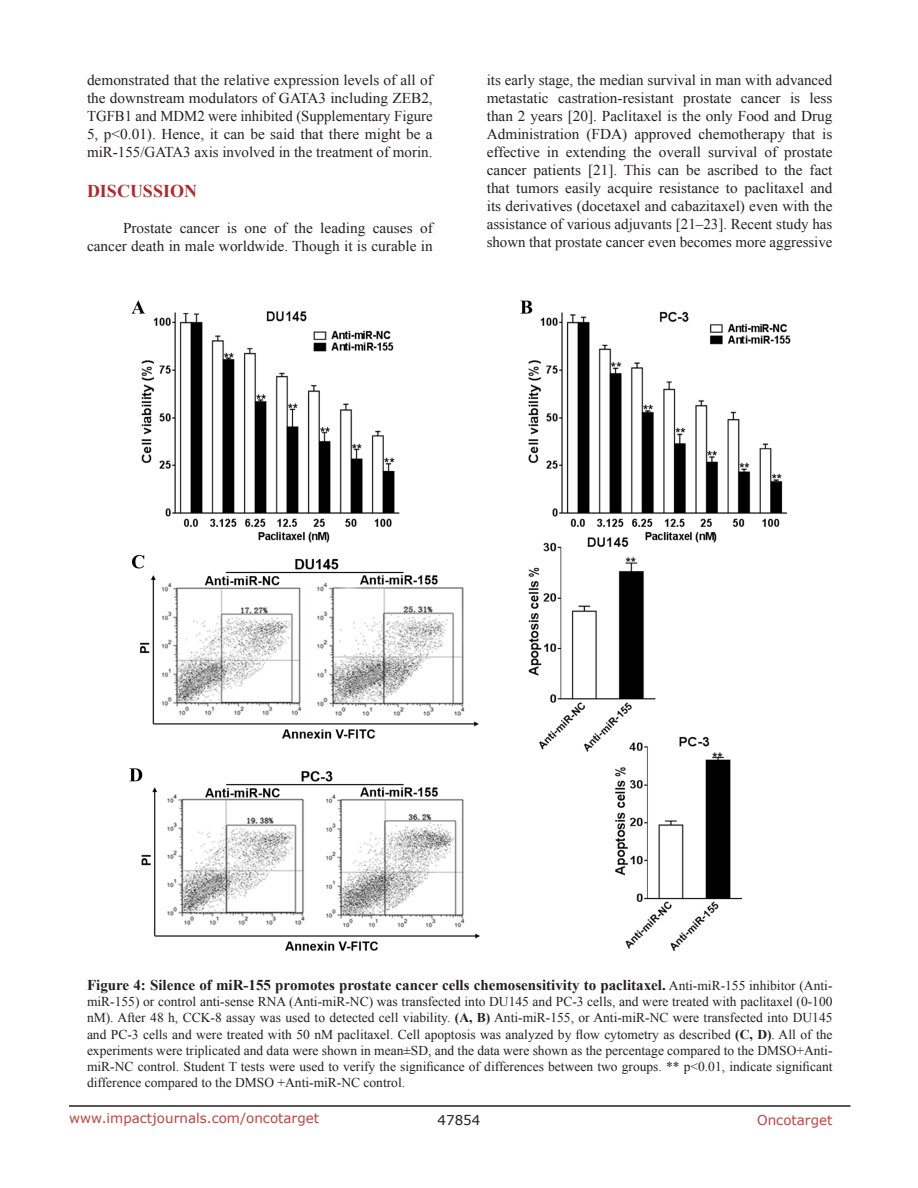
<style>
.page{position:relative;width:918px;height:1188px;background:#fff}
.page>*{position:absolute;margin:0;border:0;box-sizing:border-box;transform-origin:0 0}
.Heading{font:700 18px "Times New Roman";color:#ac2b31}
.BodyText{font:15px/18px "Times New Roman";color:#231f20;text-align:justify}
.figuretext{font:700 15px "Times New Roman";color:#231f20}
.figuretext-2{font:13.5px/16.2px "Times New Roman";color:#231f20;text-align:justify}
.t1{font:13.5px "Verdana";color:#c24141}
.t2{font:13.5px "Verdana";color:#231f20}
.s1{font-weight:400;font-size:13.5px}
.s2{font-weight:700}
</style>
<div class="page">
<hr style="left:69px;top:1105px;width:781px;height:2px;background:#231f20">
<img style="left:129px;top:300px;width:662px;height:651px">
<p class="BodyText" style="left:87px;top:71px;width:347px">demonstrated that the relative expression levels of all of the downstream modulators of GATA3 including ZEB2, TGFB1 and MDM2 were inhibited (Supplementary Figure 5, p&lt;0.01). Hence, it can be said that there might be a miR-155/GATA3 axis involved in the treatment of morin.</p>
<p class="Heading" style="left:87px;top:179px;width:112px">DISCUSSION</p>
<p class="BodyText" style="left:87px;top:219px;width:347px;text-align:right">Prostate cancer is one of the leading causes of cancer death in male worldwide. Though it is curable in</p>
<p class="BodyText" style="left:487px;top:71px;width:347px">its early stage, the median survival in man with advanced metastatic castration-resistant prostate cancer is less than 2 years [20]. Paclitaxel is the only Food and Drug Administration (FDA) approved chemotherapy that is effective in extending the overall survival of prostate cancer patients [21]. This can be ascribed to the fact that tumors easily acquire resistance to paclitaxel and its derivatives (docetaxel and cabazitaxel) even with the assistance of various adjuvants [21–23]. Recent study has shown that prostate cancer even becomes more aggressive</p>
<p class="figuretext" style="left:87px;top:975px;width:747px">Figure 4: Silence of miR-155 promotes prostate cancer cells chemosensitivity to paclitaxel. <span class="s1">Anti-miR-155 inhibitor (Anti-</span></p>
<p class="figuretext-2" style="left:87px;top:993px;width:747px">miR-155) or control anti-sense RNA (Anti-miR-NC) was transfected into DU145 and PC-3 cells, and were treated with paclitaxel (0-100 nM). After 48 h, CCK-8 assay was used to detected cell viability. <span class="s2">(A, B)</span> Anti-miR-155, or Anti-miR-NC were transfected into DU145 and PC-3 cells and were treated with 50 nM paclitaxel. Cell apoptosis was analyzed by flow cytometry as described <span class="s2">(C, D)</span>. All of the experiments were triplicated and data were shown in mean±SD, and the data were shown as the percentage compared to the DMSO+Anti&shy;miR-NC control. Student T tests were used to verify the significance of differences between two groups. ** p&lt;0.01, indicate significant difference compared to the DMSO +Anti-miR-NC control.</p>
<p class="t1" style="left:69px;top:1109px;width:252px">www.impactjournals.com/oncotarget</p>
<p class="t2" style="left:438px;top:1111px;width:44px">47854</p>
<p class="t1" style="left:757px;top:1111px;width:77px">Oncotarget</p>
</div>
